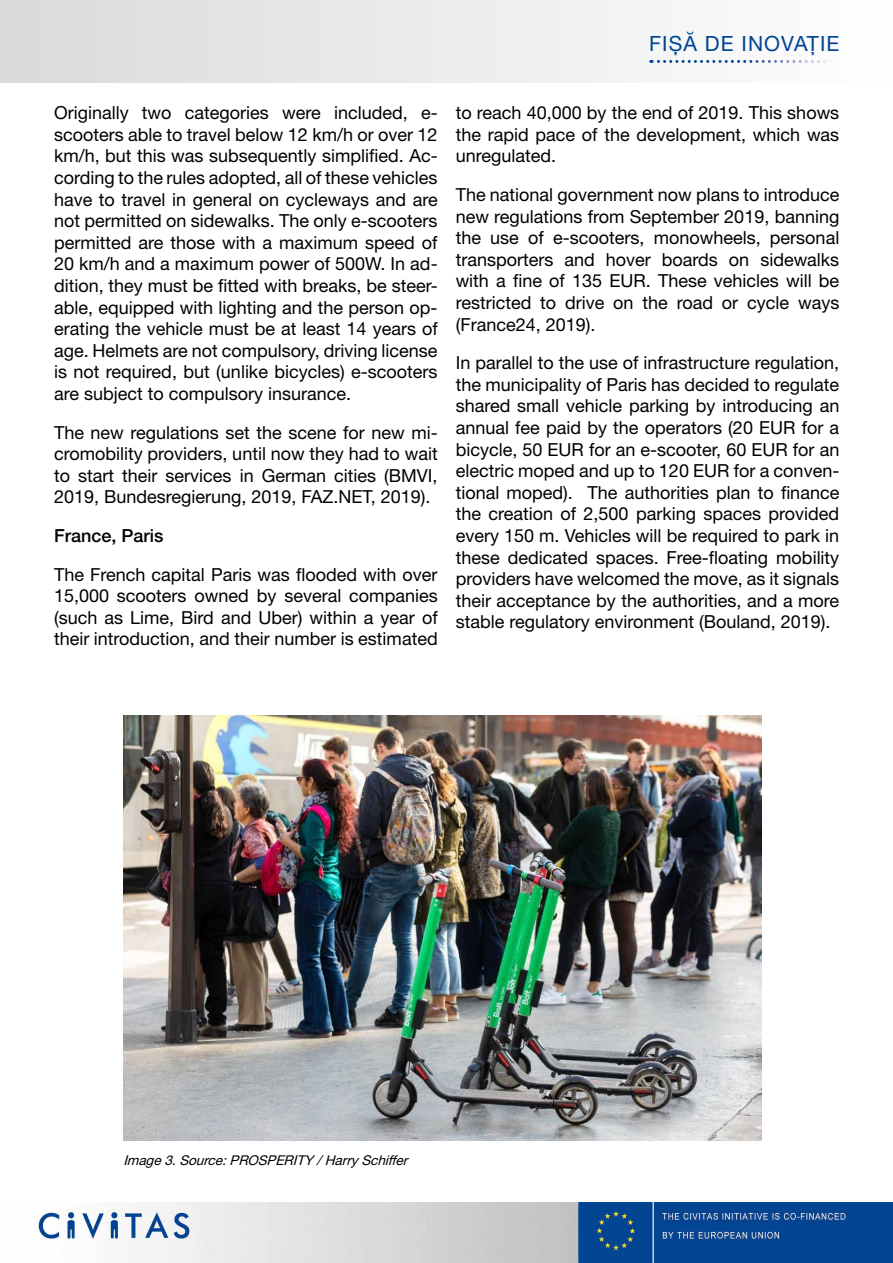
<style>
.page{position:relative;width:893px;height:1263px;background:#fff}
.page>*{position:absolute;margin:0;border:0;box-sizing:border-box;transform-origin:0 0}
.t1{font:21px "Helvetica Neue LT Pro";letter-spacing:.05em;color:#004494}
.t2{font:18px/21.6px "Helvetica Neue LT Pro";color:#000;text-align:justify}
.t3{font:500 18px "Helvetica Neue LT Pro";color:#000}
.t4{font:italic 13.5px "Helvetica Neue LT Pro";color:#000}
</style>
<div class="page">
<img style="left:37px;top:1203px;width:856px;height:60px">
<div style="left:0;top:0;width:893px;height:82px;background:linear-gradient(to right,#d9dadb,#fefefe)"></div>
<svg style="left:651px;top:60px;width:180px;height:3px"></svg>
<img style="left:123px;top:715px;width:638px;height:426px">
<p class="t1" style="left:649px;top:31px;width:192px">Fișă de inovație</p>
<p class="t2" style="left:54px;top:102px;width:385px">Originally two categories were included, e&shy;scooters able to travel below 12 km/h or over 12 km/h, but this was subsequently simplified. Ac&shy;cording to the rules adopted, all of these vehicles have to travel in general on cycleways and are not permitted on sidewalks. The only e-scooters permitted are those with a maximum speed of 20 km/h and a maximum power of 500W. I n ad&shy;dition, they must be fitted with breaks, be steer&shy;able, equipped with lighting and the person op&shy;erating the vehicle must be at least 14 years of age. Helmets are not compulsory, driving license is not required, but (unlike bicycles) e-scooters are subject to compulsory insurance.</p>
<p class="t2" style="left:54px;top:421px;width:385px">The new regulations set the scene for new mi&shy;cromobility providers, until now they had to wait to start their services in German cities (BMVI , 2019, Bundesregierung, 2019, FAZ.NET, 2019).</p>
<p class="t3" style="left:54px;top:525px;width:111px">France, Paris</p>
<p class="t2" style="left:54px;top:563px;width:385px">The French capital Paris was flooded with over 15,000 scooters owned by several companies (such as Lime, Bird and Uber) within a year of their introduction, and their number is estimated</p>
<p class="t2" style="left:456px;top:102px;width:385px">to reach 40,000 by the end of 2019. This shows the rapid pace of the development, which was unregulated.</p>
<p class="t2" style="left:456px;top:184px;width:385px">The national government now plans to introduce new regulations from September 2019, banning the use of e-scooters, monowheels, personal transporters and hover boards on sidewalks with a fine of 135 EUR. These vehicles will be restricted to drive on the road or cycle ways (France24, 2019).</p>
<p class="t2" style="left:456px;top:352px;width:385px">I n parallel to the use of infrastructure regulation, the municipality of Paris has decided to regulate shared small vehicle parking by introducing an annual fee paid by the operators (20 EUR for a bicycle, 50 EUR for an e-scooter, 60 EUR for an electric moped and up to 120 EUR for a conven&shy;tional moped). The authorities plan to finance the creation of 2,500 parking spaces provided every 150 m. Vehicles will be required to park in these dedicated spaces. Free-floating mobility providers have welcomed the move, as it signals their acceptance by the authorities, and a more stable regulatory environment (Bouland, 2019).</p>
<p class="t4" style="left:123px;top:1152px;width:290px">I mage3.Source:PROSPERITY /HarrySchiffer</p>
</div>
